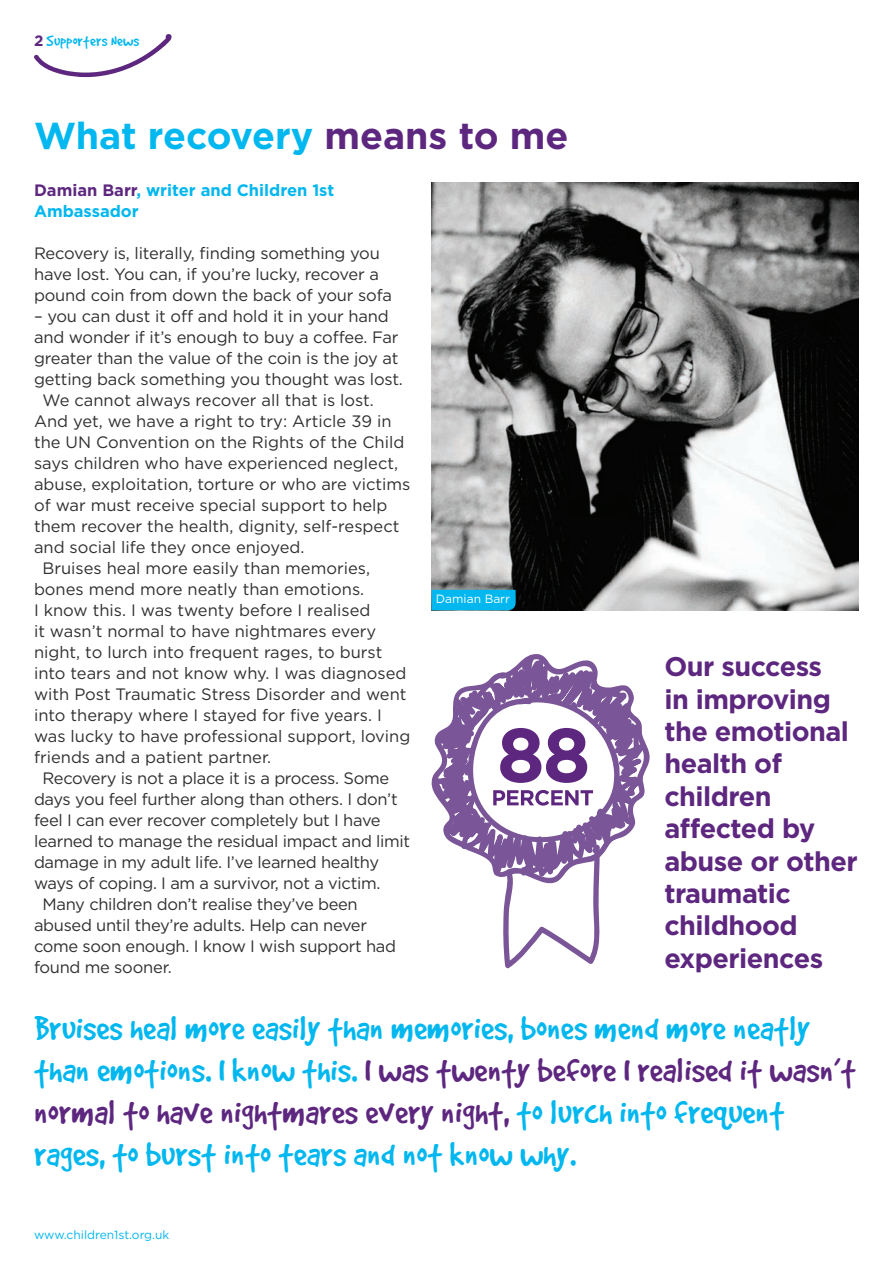
<style>
.page{position:relative;width:893px;height:1263px;background:#fff}
.page>*{position:absolute;margin:0;border:0;box-sizing:border-box;transform-origin:0 0}
.t1{font:37.5px/42px "Good Dog";letter-spacing:.01em;color:#00b7ef}
.t2{font:700 37.5px "Gotham";color:#00b7ef}
.t3{font:700 27px/32.4px "Gotham";letter-spacing:-.02em;color:#5d277f}
.t4{font:16.5px/21px "Gotham";letter-spacing:-.01em;color:#312f30}
.t5{font:700 16.5px/21px "Gotham";color:#00b7ef}
.t6{font:16.5px "Good Dog";letter-spacing:.02em;color:#00b7ef}
.t7{font:12px "Gotham";color:#00b7ef}
.t8{font:12px "Gotham";color:#fff}
.s1{font-family:"Gotham";font-weight:700;font-size:15px;color:#5d277f}
.s2{color:#5d277f}
</style>
<div class="page">
<img style="left:432px;top:183px;width:427px;height:427px">
<svg style="left:34px;top:34px;width:138px;height:43px"></svg>
<svg style="left:432px;top:655px;width:214px;height:314px"></svg>
<div style="left:432px;top:590px;width:84px;height:20px;background:#00b7ef"></div>
<p class="t6" style="left:34px;top:32px;width:107px"><span class="s1">2</span> Supporters News</p>
<h1 class="t2" style="left:34px;top:111px;width:536px">What recovery <span class="s2">means to me</span></h1>
<p class="t5" style="left:34px;top:180px;width:302px"><span class="s2">Damian Barr</span>, writer and Children 1st<br>Ambassador</p>
<p class="t4" style="left:34px;top:242px;width:359px">Recovery is, literally, finding something you have lost. You can, if you’re lucky, recover a pound coin from down the back of your sofa</p>
<p class="t4" style="left:34px;top:305px;width:356px">– you can dust it off and hold it in your hand</p>
<p class="t4" style="left:34px;top:326px;width:366px">and wonder if it’s enough to buy a coffee. Far</p>
<p class="t4" style="left:34px;top:347px;width:366px">greater than the value of the coin is the joy at</p>
<p class="t4" style="left:34px;top:368px;width:370px">getting back something you thought was lost.</p>
<p class="t4" style="left:43px;top:389px;width:333px">We cannot always recover all that is lost.</p>
<p class="t4" style="left:34px;top:410px;width:359px">And yet, we have a right to try: Article 39 in</p>
<p class="t4" style="left:34px;top:431px;width:372px">the UN Convention on the Rights of the Child</p>
<p class="t4" style="left:34px;top:452px;width:366px">says children who have experienced neglect,</p>
<p class="t4" style="left:34px;top:473px;width:378px">abuse, exploitation, torture or who are victims</p>
<p class="t4" style="left:34px;top:494px;width:355px">of war must receive special support to help</p>
<p class="t4" style="left:34px;top:515px;width:367px">them recover the health, dignity, self-respect</p>
<p class="t4" style="left:34px;top:536px;width:272px">and social life they once enjoyed.</p>
<p class="t4" style="left:43px;top:557px;width:329px">Bruises heal more easily than memories,</p>
<p class="t4" style="left:34px;top:578px;width:332px">bones mend more neatly than emotions.</p>
<p class="t4" style="left:34px;top:599px;width:338px">I know this. I was twenty before I realised</p>
<p class="t4" style="left:34px;top:620px;width:344px">it wasn’t normal to have nightmares every</p>
<p class="t4" style="left:34px;top:641px;width:350px">night, to lurch into frequent rages, to burst</p>
<p class="t4" style="left:34px;top:662px;width:374px">into tears and not know why. I was diagnosed</p>
<p class="t4" style="left:34px;top:683px;width:374px">with Post Traumatic Stress Disorder and went</p>
<p class="t4" style="left:34px;top:704px;width:349px">into therapy where I stayed for five years. I</p>
<p class="t4" style="left:34px;top:725px;width:378px">was lucky to have professional support, loving</p>
<p class="t4" style="left:34px;top:746px;width:239px">friends and a patient partner.</p>
<p class="t4" style="left:43px;top:767px;width:348px">Recovery is not a place it is a process. Some</p>
<p class="t4" style="left:34px;top:788px;width:365px">days you feel further along than others. I don’t</p>
<p class="t4" style="left:34px;top:809px;width:348px">feel I can ever recover completely but I have</p>
<p class="t4" style="left:34px;top:830px;width:378px">learned to manage the residual impact and limit</p>
<p class="t4" style="left:34px;top:851px;width:347px">damage in my adult life. I’ve learned healthy</p>
<p class="t4" style="left:34px;top:872px;width:348px">ways of coping. I am a survivor, not a victim.</p>
<p class="t4" style="left:43px;top:893px;width:317px">Many children don’t realise they’ve been</p>
<p class="t4" style="left:34px;top:914px;width:335px">abused until they’re adults. Help can never</p>
<p class="t4" style="left:34px;top:935px;width:364px">come soon enough. I know I wish support had</p>
<p class="t4" style="left:34px;top:956px;width:139px">found me sooner.</p>
<p class="t8" style="left:436px;top:591px;width:76px">Damian Barr</p>
<h2 class="t3" style="left:664px;top:650px;width:195px">Our success<br>in improving the emotional health of children affected by abuse or other traumatic childhood experiences</h2>
<h1 class="t1" style="left:34px;top:1007px;width:823px">Bruises heal more easily than memories, bones mend more neatly than emotions. I know this. <span class="s2">I was twenty before I realised it wasn’t normal to have nightmares every night,</span> to lurch into frequent rages, to burst into tears and not know why.</h1>
<p class="t7" style="left:34px;top:1226px;width:137px">www.children1st.org.uk</p>
</div>
